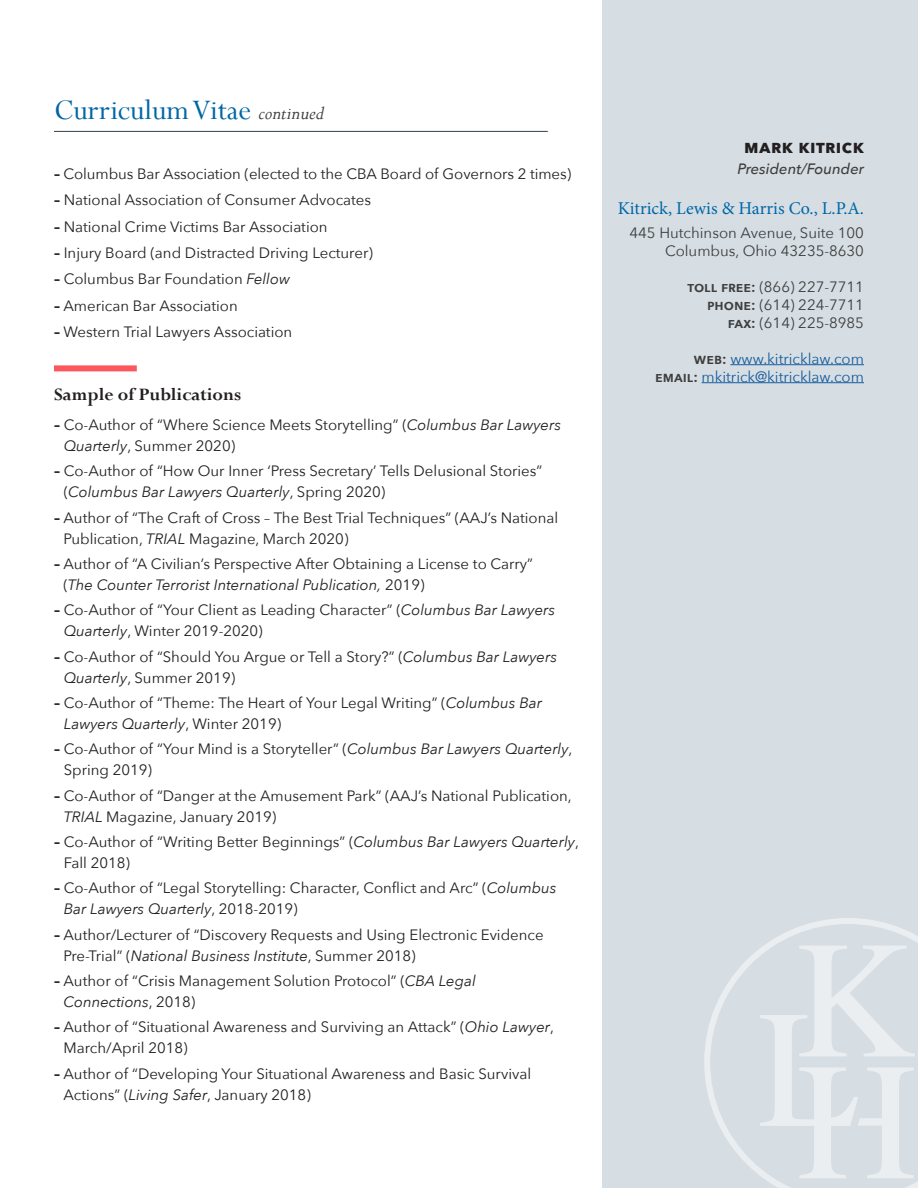
<style>
.page{position:relative;width:918px;height:1188px;background:#fff}
.page>*{position:absolute;margin:0;border:0;box-sizing:border-box;transform-origin:0 0}
.Headline{font:31.5px "Perpetua";color:#0066a6}
.Headline-2{font:700 19.5px "Perpetua";color:#231f20}
.t1{font:18px "Minion Pro";color:#0066a6}
.t2{font:700 18px "Avenir Next";letter-spacing:.025em;color:#231f20}
.text{font:15px/21px "Avenir Next";color:#231f20}
.t3{font:15px/18px "Avenir Next";color:#3e3e3f;text-align:right}
.t4{font:15px/18px "Avenir Next";color:#175d9e;text-align:right}
.t5{font:italic 500 15px "Avenir Next";color:#3e3e3f}
.s1{font-style:italic;font-size:21px;color:#3e3e3f}
.s2{font-weight:700}
.s3{font-style:italic}
.s4{font-weight:600}
.s5{font-weight:600;color:#3e3e3f}
</style>
<div class="page">
<div style="left:602px;top:0;width:316px;height:1188px;background:#d6dee3"></div>
<hr style="left:730px;top:364px;width:134px;height:1px;background:#175d9e">
<hr style="left:702px;top:382px;width:162px;height:1px;background:#175d9e">
<div style="left:54px;top:365px;width:83px;height:6px;background:#fc575c"></div>
<hr style="left:54px;top:131px;width:494px;height:1px;background:#333d47">
<svg style="left:704px;top:918px;width:214px;height:270px"></svg>
<svg style="left:760px;top:946px;width:155px;height:232px"></svg>
<p class="Headline" style="left:54px;top:90px;width:272px">Curriculum Vitae <span class="s1">continued</span></p>
<p class="text" style="left:54px;top:162px;width:519px"><span class="s2">–</span> Columbus Bar Association (elected to the CBA Board of Governors 2 times)</p>
<p class="text" style="left:54px;top:189px;width:319px"><span class="s2">–</span> National Association of Consumer Advocates</p>
<p class="text" style="left:54px;top:215px;width:275px"><span class="s2">–</span> National Crime Victims Bar Association</p>
<p class="text" style="left:54px;top:242px;width:320px"><span class="s2">–</span> Injury Board (and Distracted Driving Lecturer)</p>
<p class="text" style="left:54px;top:268px;width:238px"><span class="s2">–</span> Columbus Bar Foundation <span class="s3">Fellow</span></p>
<p class="text" style="left:54px;top:294px;width:185px"><span class="s2">–</span> American Bar Association</p>
<p class="text" style="left:54px;top:321px;width:240px"><span class="s2">–</span> Western Trial Lawyers Association</p>
<p class="Headline-2" style="left:54px;top:382px;width:189px">Sample of Publications</p>
<p class="text" style="left:64px;top:414px;width:499px;text-indent:-10px"><span class="s2">–</span> Co-Author of “Where Science Meets Storytelling” (<span class="s3">Columbus Bar Lawyers<br>Quarterly</span>, Summer 2020)</p>
<p class="text" style="left:64px;top:460px;width:480px;text-indent:-10px"><span class="s2">–</span> Co-Author of “How Our Inner ‘Press Secretary’ Tells Delusional Stories” (<span class="s3">Columbus Bar Lawyers Quarterly</span>, Spring 2020)</p>
<p class="text" style="left:63px;top:506px;width:496px;text-indent:-9px"><span class="s2">–</span> Author of “The Craft of Cross – The Best Trial Techniques” (AAJ’s National<br>Publication, <span class="s3">TRIAL</span> Magazine, March 2020)</p>
<p class="text" style="left:63px;top:553px;width:471px;text-indent:-9px"><span class="s2">–</span> Author of “A Civilian’s Perspective After Obtaining a License to Carry” (<span class="s3">The Counter Terrorist International Publication,</span> 2019)</p>
<p class="text" style="left:64px;top:599px;width:493px;text-indent:-10px"><span class="s2">–</span> Co-Author of “Your Client as Leading Character” (<span class="s3">Columbus Bar Lawyers<br>Quarterly</span>, Winter 2019-2020)</p>
<p class="text" style="left:64px;top:645px;width:495px;text-indent:-10px"><span class="s2">–</span> Co-Author of “Should You Argue or Tell a Story?” (<span class="s3">Columbus Bar Lawyers<br>Quarterly</span>, Summer 2019)</p>
<p class="text" style="left:64px;top:692px;width:480px;text-indent:-10px"><span class="s2">–</span> Co-Author of “Theme: The Heart of Your Legal Writing” (<span class="s3">Columbus Bar<br>Lawyers Quarterly</span>, Winter 2019)</p>
<p class="text" style="left:64px;top:738px;width:510px;text-indent:-10px"><span class="s2">–</span> Co-Author of “Your Mind is a Storyteller” (<span class="s3">Columbus Bar Lawyers Quarterly</span>,<br>Spring 2019)</p>
<p class="text" style="left:64px;top:784px;width:510px;text-indent:-10px"><span class="s2">–</span> Co-Author of “Danger at the Amusement Park” (AAJ’s National Publication,<br><span class="s3">TRIAL</span> Magazine, January 2019)</p>
<p class="text" style="left:64px;top:831px;width:517px;text-indent:-10px"><span class="s2">–</span> Co-Author of “Writing Better Beginnings” (<span class="s3">Columbus Bar Lawyers Quarterly</span>,<br>Fall 2018)</p>
<p class="text" style="left:64px;top:877px;width:494px;text-indent:-10px"><span class="s2">–</span> Co-Author of “Legal Storytelling: Character, Conflict and Arc” (<span class="s3">Columbus<br>Bar Lawyers Quarterly</span>, 2018-2019)</p>
<p class="text" style="left:63px;top:923px;width:482px;text-indent:-9px"><span class="s2">–</span> Author/Lecturer of “Discovery Requests and Using Electronic Evidence<br>Pre-Trial” (<span class="s3">National Business Institute</span>, Summer 2018)</p>
<p class="text" style="left:63px;top:970px;width:414px;text-indent:-9px"><span class="s2">–</span> Author of “Crisis Management Solution Protocol” (<span class="s3">CBA Legal<br>Connections</span>, 2018)</p>
<p class="text" style="left:63px;top:1016px;width:492px;text-indent:-9px"><span class="s2">–</span> Author of “Situational Awareness and Surviving an Attack” (<span class="s3">Ohio Lawyer</span>,<br>March/April 2018)</p>
<p class="text" style="left:63px;top:1062px;width:469px;text-indent:-9px"><span class="s2">–</span> Author of “Developing Your Situational Awareness and Basic Survival<br>Actions” (<span class="s3">Living Safer</span>, January 2018)</p>
<p class="t2" style="left:744px;top:131px;width:121px">mark kitrick</p>
<p class="t5" style="left:738px;top:156px;width:128px">President/Founder</p>
<p class="t1" style="left:618px;top:196px;width:248px">Kitrick, Lewis &amp; Harris Co., L.P.A.</p>
<p class="t3" style="left:630px;top:223px;width:236px">445 Hutchinson Avenue, Suite 100<br>Columbus, Ohio 43235-8630</p>
<p class="t3" style="left:688px;top:277px;width:178px"><span class="s4">toll free:</span> (866) 227-7711 <span class="s4">phone:</span> (614) 224-7711 <span class="s4">fax:</span> (614) 225-8985</p>
<p class="t4" style="left:655px;top:349px;width:210px"><span class="s5">web:</span> www.kitricklaw.com <span class="s5">email:</span> mkitrick@kitricklaw.com</p>
</div>
